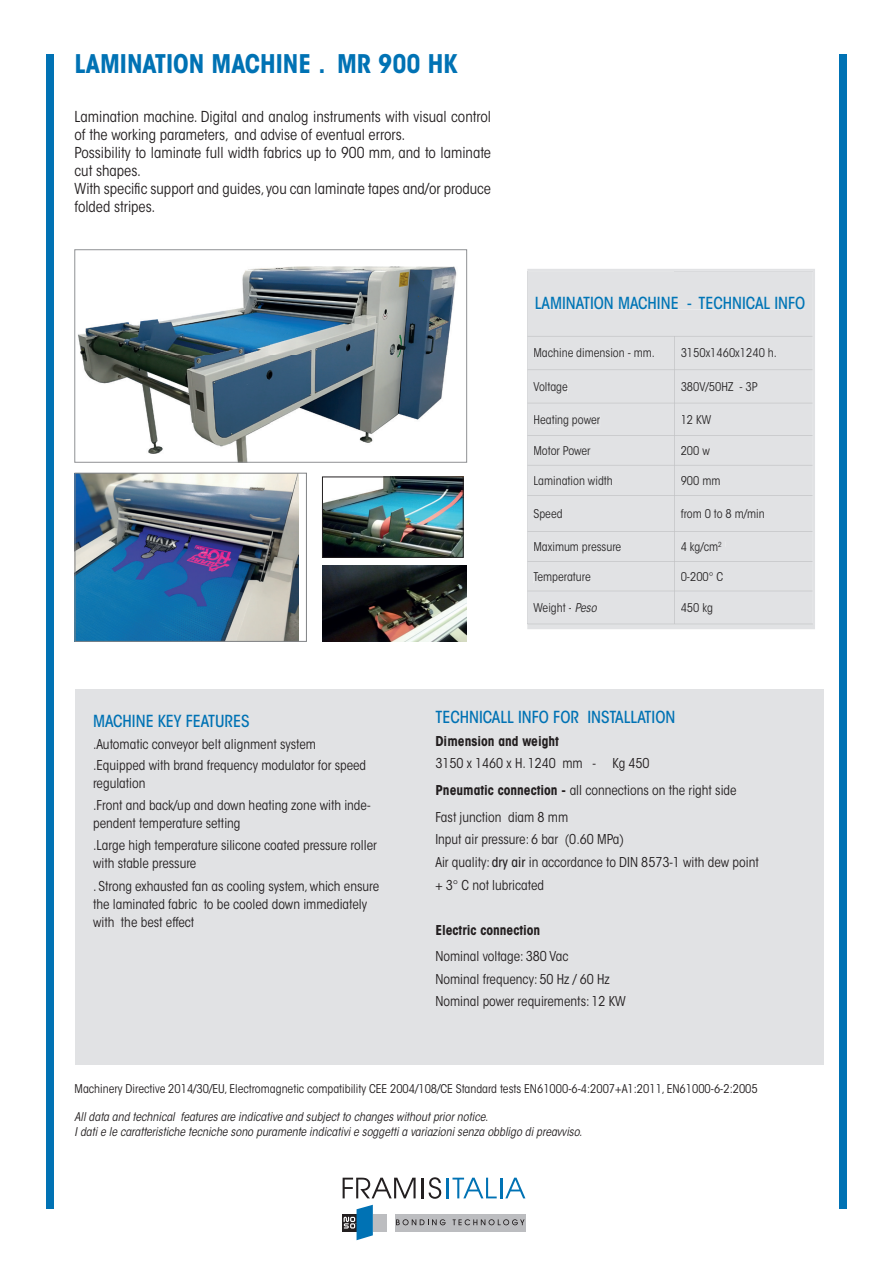
<style>
.page{position:relative;width:893px;height:1263px;background:#fff}
.page>*{position:absolute;margin:0;border:0;box-sizing:border-box;transform-origin:0 0}
.t1{font:700 condensed 25.5px "ITC Avant Garde Std";color:#0072b4}
.t2{font:500 condensed 16.5px "ITC Avant Garde Std";color:#0072b4}
.t3{font:500 condensed 16.5px "ITC Avant Garde Std";color:#0075b6}
.t4{font:condensed 15px/18px "ITC Avant Garde Std";color:#231f20}
.t5{font:condensed 13.5px/22.5px "ITC Avant Garde Std";color:#231f20}
.t6{font:700 condensed 13.5px "ITC Avant Garde Std";color:#231f20}
.t7{font:condensed 12px "ITC Avant Garde Std";color:#2c2a2b}
.t8{font:italic condensed 12px/14.4px "ITC Avant Garde Std";color:#231f20}
.t9{font:condensed 12px "ITC Avant Garde Std";color:#231f20}
.s1{font-style:italic}
.s2{font-weight:700}
.s3{font-weight:500}
</style>
<div class="page">
<div style="left:47px;top:54px;width:7px;height:1155px;background:#0072b4"></div>
<svg style="left:343px;top:1178px;width:73px;height:20px"></svg>
<hr style="left:422px;top:1178px;width:2px;height:20px;background:#231f20">
<svg style="left:429px;top:1177px;width:12px;height:22px"></svg>
<hr style="left:446px;top:1178px;width:2px;height:20px;background:#0072b4">
<svg style="left:452px;top:1178px;width:45px;height:20px"></svg>
<hr style="left:501px;top:1178px;width:2px;height:20px;background:#0072b4">
<svg style="left:505px;top:1178px;width:20px;height:20px"></svg>
<div style="left:395px;top:1214px;width:130px;height:17px;background:#bcbdc0"></div>
<svg style="left:343px;top:1214px;width:1px;height:17px"></svg>
<div style="left:373px;top:1214px;width:14px;height:17px;background:#bcbdc0"></div>
<svg style="left:344px;top:1205px;width:29px;height:35px"></svg>
<svg style="left:396px;top:1219px;width:50px;height:6px"></svg>
<svg style="left:453px;top:1219px;width:72px;height:6px"></svg>
<div style="left:839px;top:54px;width:7px;height:1155px;background:#0072b4"></div>
<div style="left:527px;top:269px;width:288px;height:360px;background:#e1e2e4"></div>
<div style="left:527px;top:271px;width:286px;height:354px;background:#e1e2e4"></div>
<div style="left:536px;top:297px;width:269px;height:12px;background:#e1e2e4"></div>
<div style="left:534px;top:349px;width:120px;height:9px;background:#e1e2e4"></div>
<div style="left:681px;top:348px;width:97px;height:10px;background:#e1e2e4"></div>
<div style="left:533px;top:382px;width:34px;height:11px;background:#e1e2e4"></div>
<div style="left:681px;top:382px;width:76px;height:10px;background:#e1e2e4"></div>
<div style="left:534px;top:415px;width:66px;height:11px;background:#e1e2e4"></div>
<div style="left:682px;top:415px;width:29px;height:9px;background:#e1e2e4"></div>
<div style="left:534px;top:446px;width:57px;height:9px;background:#e1e2e4"></div>
<div style="left:681px;top:446px;width:29px;height:9px;background:#e1e2e4"></div>
<div style="left:534px;top:476px;width:79px;height:9px;background:#e1e2e4"></div>
<div style="left:681px;top:476px;width:39px;height:9px;background:#e1e2e4"></div>
<div style="left:534px;top:509px;width:29px;height:11px;background:#e1e2e4"></div>
<div style="left:681px;top:509px;width:83px;height:10px;background:#e1e2e4"></div>
<div style="left:534px;top:542px;width:87px;height:11px;background:#e1e2e4"></div>
<div style="left:681px;top:542px;width:36px;height:11px;background:#e1e2e4"></div>
<div style="left:718px;top:541px;width:7px;height:6px;background:#e1e2e4"></div>
<div style="left:534px;top:572px;width:56px;height:11px;background:#e1e2e4"></div>
<div style="left:681px;top:571px;width:42px;height:10px;background:#e1e2e4"></div>
<div style="left:533px;top:603px;width:38px;height:11px;background:#e1e2e4"></div>
<div style="left:572px;top:603px;width:25px;height:9px;background:#e1e2e4"></div>
<div style="left:681px;top:603px;width:31px;height:11px;background:#e1e2e4"></div>
<img style="left:77px;top:475px;width:221px;height:165px">
<div style="left:75px;top:473px;width:232px;height:169px;border:1px solid #808285"></div>
<img style="left:78px;top:266px;width:379px;height:194px">
<img style="left:322px;top:566px;width:145px;height:76px">
<img style="left:324px;top:479px;width:137px;height:76px">
<div style="left:322px;top:477px;width:141px;height:80px;border:1px solid #231f20"></div>
<div style="left:75px;top:689px;width:748px;height:375px;background:#e1e2e4"></div>
<h1 class="t1" style="left:75px;top:47px;width:384px">LAMINATION MACHINE . MR 900 HK</h1>
<p class="t4" style="left:75px;top:107px;width:418px">Lamination machine. Digital and analog instruments with visual control of the working parameters, and advise of eventual errors.<br>Possibility to laminate full width fabrics up to 900 mm, and to laminate cut shapes.<br>With specific support and guides, you can laminate tapes and/or produce folded stripes.</p>
<p class="t3" style="left:535px;top:293px;width:272px">LAMINATION MACHINE - TECHNICAL INFO</p>
<p class="t7" style="left:533px;top:346px;width:123px">Machine dimension - mm.</p>
<p class="t7" style="left:681px;top:346px;width:98px">3150x1460x1240 h.</p>
<p class="t7" style="left:533px;top:379px;width:36px">Voltage</p>
<p class="t7" style="left:681px;top:379px;width:78px">380V/50HZ - 3P</p>
<p class="t7" style="left:533px;top:412px;width:68px">Heating power</p>
<p class="t7" style="left:681px;top:412px;width:32px">12 KW</p>
<p class="t7" style="left:533px;top:443px;width:59px">Motor Power</p>
<p class="t7" style="left:681px;top:443px;width:31px">200 w</p>
<p class="t7" style="left:533px;top:473px;width:81px">Lamination width</p>
<p class="t7" style="left:681px;top:473px;width:41px">900 mm</p>
<p class="t7" style="left:533px;top:506px;width:31px">Speed</p>
<p class="t7" style="left:681px;top:506px;width:85px">from 0 to 8 m/min</p>
<p class="t7" style="left:533px;top:539px;width:89px">Maximum pressure</p>
<p class="t7" style="left:681px;top:539px;width:43px">4 kg/cm<sup>2</sup></p>
<p class="t7" style="left:533px;top:569px;width:59px">Temperature</p>
<p class="t7" style="left:681px;top:569px;width:44px">0-200° C</p>
<p class="t7" style="left:533px;top:600px;width:65px">Weight - <span class="s1">Peso</span></p>
<p class="t7" style="left:681px;top:600px;width:34px">450 kg</p>
<p class="t2" style="left:93px;top:710px;width:158px">MACHINE KEY FEATURES</p>
<p class="t5" style="left:93px;top:733px;width:275px;line-height:21px">.Automatic conveyor belt alignment system .Equipped with brand frequency modulator for speed</p>
<p class="t5" style="left:93px;top:772px;width:279px">regulation<br>.Front and back/up and down heating zone with inde-</p>
<p class="t5" style="left:93px;top:812px;width:285px">pendent temperature setting<br>.Large high temperature silicone coated pressure roller</p>
<p class="t5" style="left:93px;top:852px;width:288px">with stable pressure<br>. Strong exhausted fan as cooling system, which ensure</p>
<p class="t5" style="left:93px;top:895px;width:275px;line-height:18px">the laminated fabric to be cooled down immediately with the best effect</p>
<p class="t2" style="left:435px;top:707px;width:242px">TECHNICALL INFO FOR INSTALLATION</p>
<p class="t6" style="left:435px;top:732px;width:125px">Dimension and weight</p>
<p class="t5" style="left:435px;top:750px;width:303px;line-height:26.7px">3150 x 1460 x H. 1240 mm - Kg 450<br><span class="s2">Pneumatic connection -</span> all connections on the right side<br>Fast junction diam 8 mm</p>
<p class="t5" style="left:435px;top:828px;width:325px">Input air pressure: 6 bar (0.60 MPa)<br>Air quality: <span class="s3">dry air</span> in accordance to DIN 8573-1 with dew point + 3° C not lubricated</p>
<p class="t6" style="left:435px;top:921px;width:106px">Electric connection</p>
<p class="t5" style="left:435px;top:945px;width:192px">Nominal voltage: 380 Vac<br>Nominal frequency: 50 Hz / 60 Hz<br>Nominal power requirements: 12 KW</p>
<p class="t9" style="left:75px;top:1082px;width:685px">Machinery Directive 2014/30/EU, Electromagnetic compatibility CEE 2004/108/CE Standard tests EN61000-6-4:2007+A1:2011, EN61000-6-2:2005</p>
<p class="t8" style="left:75px;top:1110px;width:509px">All data and technical features are indicative and subject to changes without prior notice.<br>I dati e le caratteristiche tecniche sono puramente indicativi e soggetti a variazioni senza obbligo di preavviso.</p>
</div>
